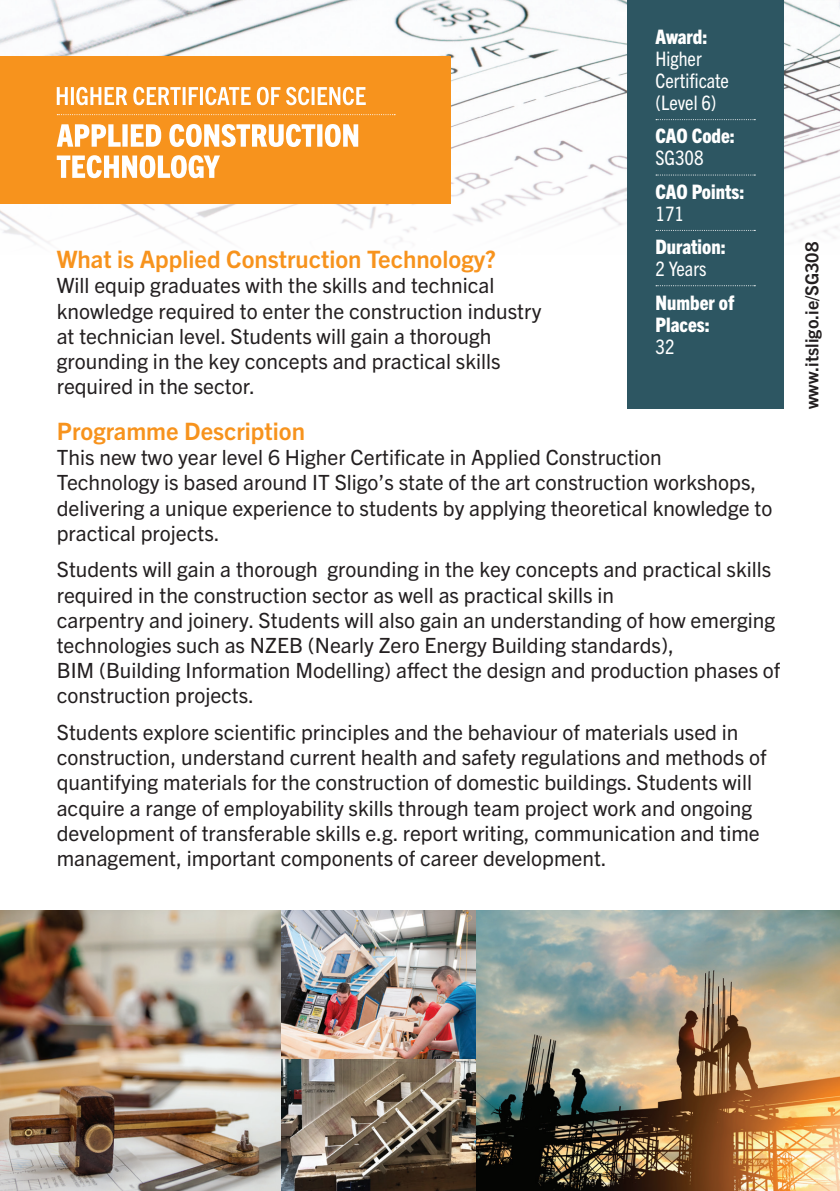
<style>
.page{position:relative;width:840px;height:1191px;background:#fff}
.page>*{position:absolute;margin:0;border:0;box-sizing:border-box;transform-origin:0 0}
.t1{font:700 24px "Trade Gothic Next LT Pro";color:#f7931d}
.t2{font:21px/25.2px "Trade Gothic Next LT Pro";color:#231f20}
.t3{font:800 condensed 20px/22px "Trade Gothic Next LT Pro";color:#fff}
.t4{font:condensed 20px/22px "Trade Gothic Next LT Pro";color:#fff}
.t5{font:700 18px "Trade Gothic Next LT Pro";color:#231f20}
</style>
<div class="page">
<img style="left:0;top:0;width:839px;height:283px">
<div style="left:0;top:57px;width:450px;height:147px;background:#f7931d"></div>
<svg style="left:57px;top:124px;width:301px;height:23px"></svg>
<svg style="left:57px;top:155px;width:163px;height:23px"></svg>
<svg style="left:57px;top:87px;width:308px;height:18px"></svg>
<svg style="left:57px;top:114px;width:338px;height:1px"></svg>
<img style="left:0;top:910px;width:839px;height:281px">
<div style="left:626px;top:0;width:156px;height:409px;background:#2d5662"></div>
<svg style="left:655px;top:119px;width:100px;height:1px"></svg>
<svg style="left:655px;top:174px;width:100px;height:1px"></svg>
<svg style="left:655px;top:230px;width:100px;height:1px"></svg>
<svg style="left:655px;top:285px;width:100px;height:1px"></svg>
<p class="t3" style="left:655px;top:25px;width:53px">Award:</p>
<p class="t4" style="left:655px;top:47px;width:75px">Higher<br>Certificate (Level 6)</p>
<p class="t3" style="left:655px;top:124px;width:81px">CAO Code:</p>
<p class="t4" style="left:655px;top:146px;width:50px">SG308</p>
<p class="t3" style="left:655px;top:179px;width:90px">CAO Points:</p>
<p class="t4" style="left:655px;top:201px;width:30px">171</p>
<p class="t3" style="left:655px;top:235px;width:72px">Duration:</p>
<p class="t4" style="left:655px;top:257px;width:52px">2 Years</p>
<p class="t3" style="left:655px;top:290px;width:80px">Number of<br>Places:</p>
<p class="t4" style="left:655px;top:334px;width:21px">32</p>
<p class="t1" style="left:57px;top:243px;width:440px">What is Applied Construction Technology?</p>
<p class="t2" style="left:57px;top:272px;width:486px">Will equip graduates with the skills and technical knowledge required to enter the construction industry at technician level. Students will gain a thorough grounding in the key concepts and practical skills required in the sector.</p>
<p class="t1" style="left:57px;top:414px;width:249px">Programme Description</p>
<p class="t2" style="left:57px;top:443px;width:716px">This new two year level 6 Higher Certificate in Applied Construction<br>Technology is based around IT Sligo’s state of the art construction workshops, delivering a unique experience to students by applying theoretical knowledge to practical projects.</p>
<p class="t2" style="left:57px;top:556px;width:724px">Students will gain a thorough grounding in the key concepts and practical skills required in the construction sector as well as practical skills in<br>carpentry and joinery. Students will also gain an understanding of how emerging technologies such as NZEB (Nearly Zero Energy Building standards),<br>BIM (Building Information Modelling) affect the design and production phases of construction projects.</p>
<p class="t2" style="left:57px;top:718px;width:710px">Students explore scientific principles and the behaviour of materials used in construction, understand current health and safety regulations and methods of quantifying materials for the construction of domestic buildings. Students will acquire a range of employability skills through team project work and ongoing development of transferable skills e.g. report writing, communication and time management, important components of career development.</p>
<p class="t5" style="left:798px;top:409px;width:168px;rotate:-90deg">www.itsligo.ie/SG308</p>
</div>
